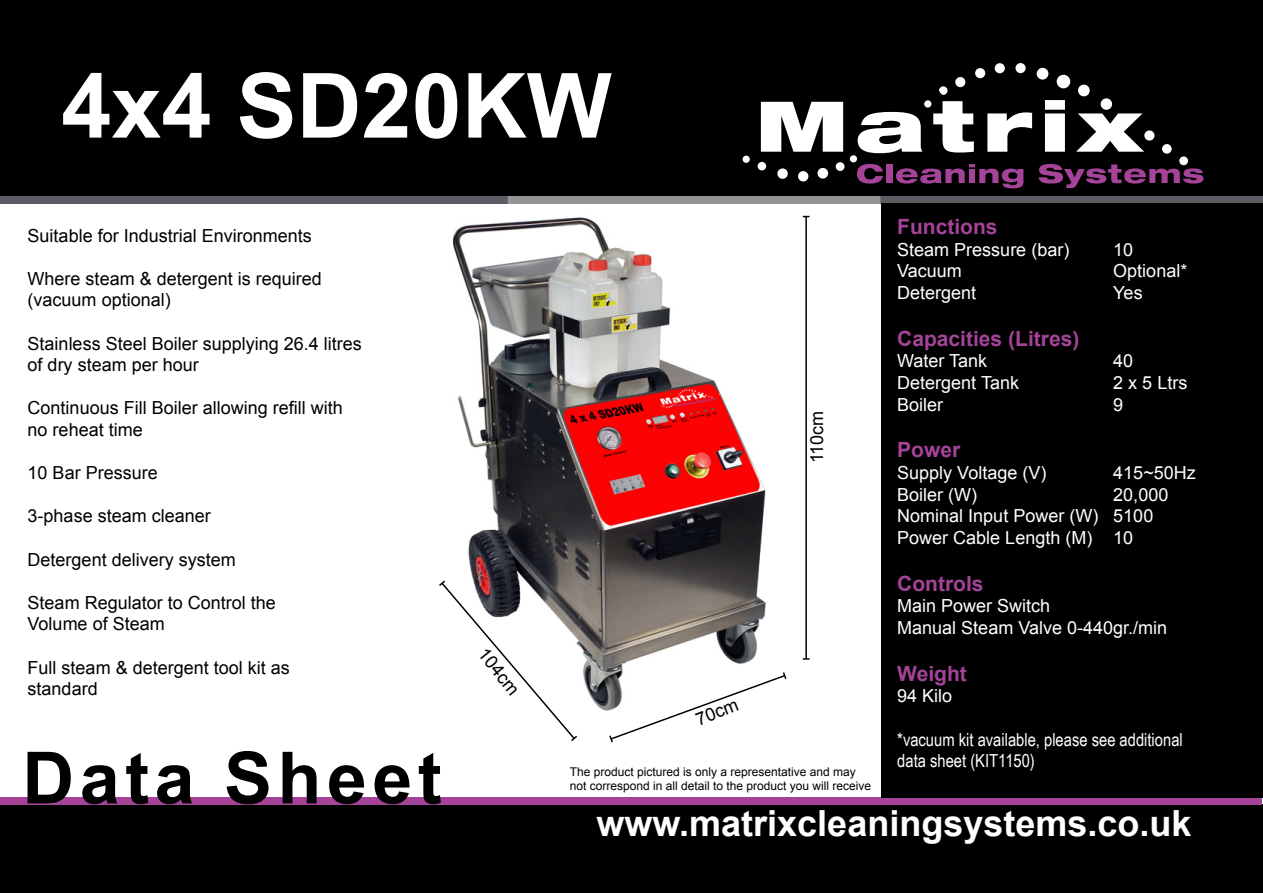
<style>
.page{position:relative;width:1263px;height:893px;background:#fff}
.page>*{position:absolute;margin:0;border:0;box-sizing:border-box;transform-origin:0 0}
.t1{font:700 90px "Arial";color:#fff}
.t2{font:700 72px "Arial";letter-spacing:.075em;color:#000}
.t3{font:700 36px "Arial";color:#fff}
.t4{font:700 21px "Arial";color:#a54399}
.t5{font:18px/21.6px "Arial";color:#000}
.t6{font:18px/21.6px "Arial";color:#fff}
.t7{font:18px/21.6px "Arial Narrow";color:#fff}
.t8{font:12px/14.4px "Arial";color:#000}
</style>
<div class="page">
<img style="left:452px;top:217px;width:314px;height:494px">
<div style="left:0;top:0;width:1263px;height:197px;background:#000"></div>
<svg style="left:761px;top:102px;width:82px;height:50px"></svg>
<svg style="left:858px;top:112px;width:64px;height:41px"></svg>
<svg style="left:933px;top:101px;width:41px;height:52px"></svg>
<svg style="left:987px;top:112px;width:45px;height:40px"></svg>
<svg style="left:1045px;top:100px;width:20px;height:52px"></svg>
<svg style="left:1076px;top:113px;width:68px;height:39px"></svg>
<svg style="left:857px;top:164px;width:26px;height:20px"></svg>
<div style="left:886px;top:164px;width:6px;height:19px;background:#a54399"></div>
<svg style="left:896px;top:164px;width:127px;height:24px"></svg>
<svg style="left:1039px;top:164px;width:164px;height:24px"></svg>
<div style="left:743px;top:156px;width:7px;height:7px;background:#fff;border-radius:50%"></div>
<div style="left:758px;top:162px;width:8px;height:8px;background:#fff;border-radius:50%"></div>
<div style="left:777px;top:168px;width:11px;height:11px;background:#fff;border-radius:50%"></div>
<div style="left:798px;top:171px;width:10px;height:10px;background:#fff;border-radius:50%"></div>
<div style="left:817px;top:168px;width:11px;height:11px;background:#fff;border-radius:50%"></div>
<div style="left:836px;top:162px;width:8px;height:9px;background:#fff;border-radius:50%"></div>
<div style="left:850px;top:155px;width:7px;height:7px;background:#fff;border-radius:50%"></div>
<div style="left:924px;top:100px;width:7px;height:8px;background:#fff;border-radius:50%"></div>
<div style="left:939px;top:86px;width:8px;height:9px;background:#fff;border-radius:50%"></div>
<div style="left:955px;top:77px;width:10px;height:10px;background:#fff;border-radius:50%"></div>
<div style="left:975px;top:68px;width:10px;height:10px;background:#fff;border-radius:50%"></div>
<div style="left:995px;top:63px;width:10px;height:10px;background:#fff;border-radius:50%"></div>
<div style="left:1015px;top:63px;width:11px;height:10px;background:#fff;border-radius:50%"></div>
<div style="left:1037px;top:68px;width:11px;height:12px;background:#fff;border-radius:50%"></div>
<div style="left:1078px;top:85px;width:12px;height:11px;background:#fff;border-radius:50%"></div>
<div style="left:1101px;top:98px;width:11px;height:12px;background:#fff;border-radius:50%"></div>
<div style="left:1144px;top:130px;width:10px;height:11px;background:#fff;border-radius:50%"></div>
<div style="left:1162px;top:144px;width:10px;height:10px;background:#fff;border-radius:50%"></div>
<div style="left:1179px;top:156px;width:9px;height:9px;background:#fff;border-radius:50%"></div>
<div style="left:1057px;top:75px;width:13px;height:13px;background:#fff;border-radius:50%"></div>
<img style="left:0;top:197px;width:1263px;height:6px">
<div style="left:1px;top:805px;width:1262px;height:88px;background:#000"></div>
<div style="left:1px;top:798px;width:1261px;height:7px;background:#a54399"></div>
<div style="left:881px;top:203px;width:382px;height:595px;background:#000"></div>
<hr style="left:805px;top:217px;width:2px;height:442px;background:#000">
<svg style="left:439px;top:579px;width:140px;height:162px"></svg>
<svg style="left:608px;top:671px;width:179px;height:72px"></svg>
<h1 class="t1" style="left:61px;top:46px;width:552px">4x4 SD20KW</h1>
<p class="t5" style="left:28px;top:225px;width:286px">Suitable for Industrial Environments</p>
<p class="t5" style="left:28px;top:268px;width:296px">Where steam &amp; detergent is required (vacuum optional(</p>
<p class="t5" style="left:28px;top:333px;width:336px">Stainless Steel Boiler supplying 26.4 litres of dry steam per hour</p>
<p class="t5" style="left:28px;top:397px;width:317px">Continuous Fill Boiler allowing refill with no reheat time</p>
<p class="t5" style="left:28px;top:462px;width:132px">10 Bar Pressure</p>
<p class="t5" style="left:28px;top:505px;width:185px">3-phase steam cleaner</p>
<p class="t5" style="left:28px;top:549px;width:210px">Detergent delivery system</p>
<p class="t5" style="left:28px;top:592px;width:250px">Steam Regulator to Control the<br>Volume of Steam</p>
<p class="t5" style="left:28px;top:657px;width:264px">Full steam &amp; detergent tool kit as standard</p>
<h2 class="t2" style="left:22px;top:730px;width:421px">Data Sheet</h2>
<p class="t5" style="left:490px;top:644px;width:56px;rotate:51deg">104cm</p>
<p class="t5" style="left:806px;top:463px;width:54px;rotate:-90deg">110cm</p>
<p class="t4" style="left:897px;top:213px;width:102px">Functions</p>
<p class="t6" style="left:897px;top:239px;width:174px">Steam Pressure (bar(</p>
<p class="t6" style="left:1113px;top:239px;width:22px">10</p>
<p class="t6" style="left:897px;top:261px;width:66px">Vacuum</p>
<p class="t6" style="left:1113px;top:261px;width:76px">Optional*</p>
<p class="t6" style="left:897px;top:282px;width:81px">Detergent</p>
<p class="t4" style="left:897px;top:324px;width:184px">Capacities (Litres(</p>
<p class="t6" style="left:1113px;top:282px;width:31px">Yes</p>
<p class="t6" style="left:897px;top:351px;width:92px">Water Tank</p>
<p class="t6" style="left:1113px;top:351px;width:22px">40</p>
<p class="t6" style="left:897px;top:372px;width:123px">Detergent Tank</p>
<p class="t6" style="left:1113px;top:372px;width:76px">5x2 Ltrs</p>
<p class="t6" style="left:897px;top:394px;width:48px">Boiler</p>
<p class="t4" style="left:897px;top:436px;width:65px">Power</p>
<p class="t6" style="left:1113px;top:394px;width:12px">9</p>
<p class="t6" style="left:897px;top:462px;width:151px">Supply Voltage (V)</p>
<p class="t6" style="left:1113px;top:462px;width:84px">415~50Hz</p>
<p class="t6" style="left:897px;top:484px;width:82px">Boiler (W(</p>
<p class="t6" style="left:1113px;top:484px;width:57px">20,000</p>
<p class="t6" style="left:897px;top:505px;width:203px">Nominal Input Power (W(</p>
<p class="t6" style="left:1113px;top:505px;width:42px">5100</p>
<p class="t6" style="left:897px;top:527px;width:197px">Power Cable Length (M(</p>
<p class="t4" style="left:897px;top:569px;width:88px">Controls</p>
<p class="t6" style="left:897px;top:595px;width:271px">Main Power Switch<br>Manual Steam Valve 0-440gr./min</p>
<p class="t4" style="left:897px;top:659px;width:71px">Weight</p>
<p class="t6" style="left:897px;top:685px;width:57px">94 Kilo</p>
<p class="t7" style="left:897px;top:728px;width:287px">*vacuum kit available, please see additional data sheet (KIT1150(</p>
<h3 class="t3" style="left:596px;top:800px;width:596px">www.matrixcleaningsystems.co.uk</h3>
<p class="t6" style="left:1113px;top:527px;width:22px">10</p>
<p class="t5" style="left:693px;top:710px;width:46px;rotate:-21deg">70cm</p>
<p class="t8" style="left:570px;top:765px;width:303px">The product pictured is only a representative and may not correspond in all detail to the product you will receive</p>
</div>
